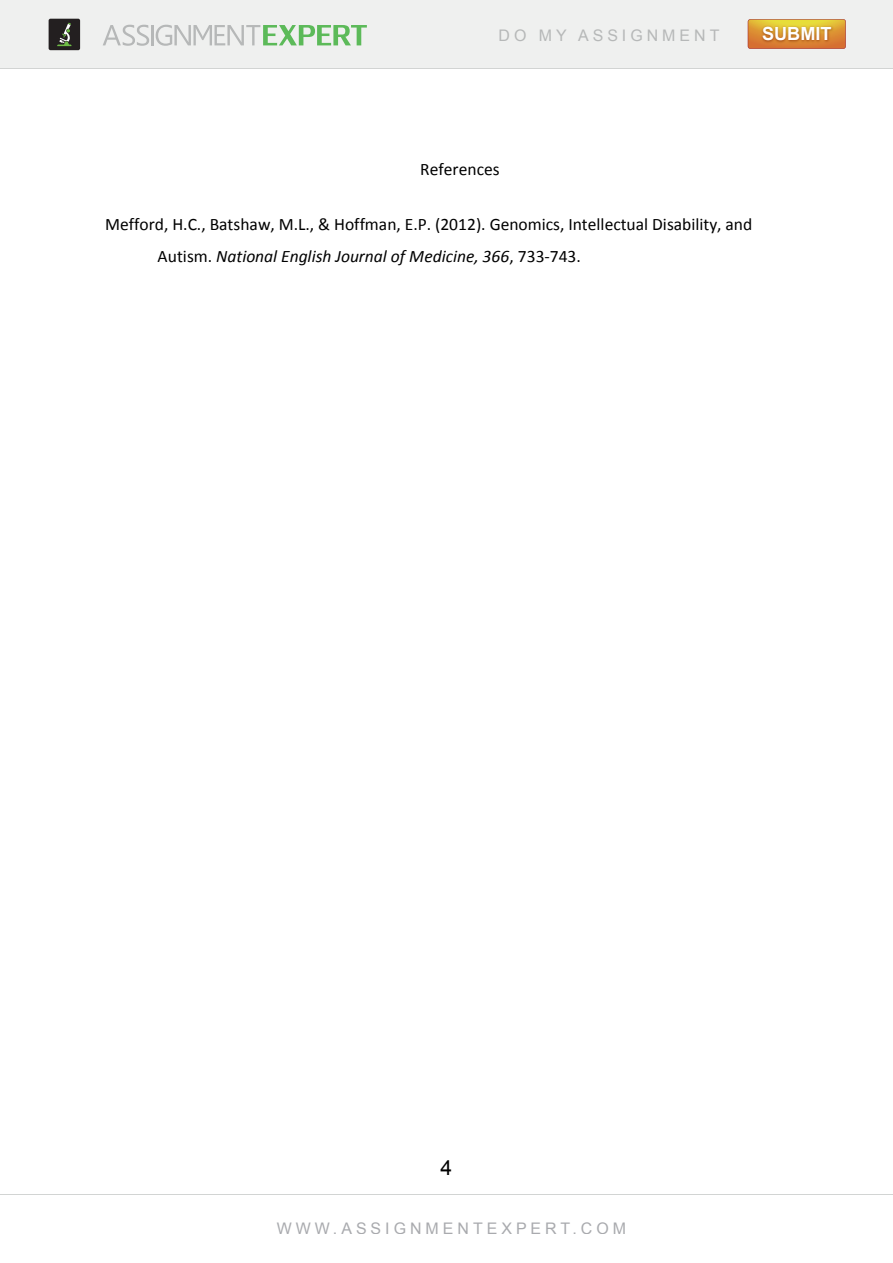
<style>
.page{position:relative;width:893px;height:1263px;background:#fff}
.page>*{position:absolute;margin:0;border:0;box-sizing:border-box;transform-origin:0 0}
.t1{font:21px "Arial";color:#000}
.t2{font:700 18.15px "Arial";color:#fff}
.t3{font:17.55px/31.8px "Calibri";color:#000}
.t4{font:15.9px "Arial";letter-spacing:.25em;color:#a9aaae}
.t5{font:15.9px "Arial";letter-spacing:.25em;color:#b6b8b8}
.s1{font-style:italic}
</style>
<div class="page">
<div style="left:0;top:0;width:893px;height:69px;background:#eff0ef"></div>
<div style="left:49px;top:19px;width:31px;height:31px;background:#231f20;border-radius:2px"></div>
<svg style="left:57px;top:23px;width:15px;height:23px"></svg>
<svg style="left:748px;top:19px;width:98px;height:30px"></svg>
<img style="left:758px;top:21px;width:78px;height:28px">
<svg style="left:103px;top:25px;width:46px;height:21px"></svg>
<hr style="left:151px;top:25px;width:2px;height:20px;background:#b6b8b8">
<svg style="left:156px;top:25px;width:211px;height:21px"></svg>
<hr style="left:0;top:69px;width:893px;height:1px;background:#d2d4d3">
<hr style="left:0;top:1194px;width:893px;height:1px;background:#d2d4d3">
<p class="t5" style="left:499px;top:27px;width:222px">DO MY ASSIGNMENT</p>
<p class="t2" style="left:762px;top:24px;width:71px">SUBMIT</p>
<p class="t3" style="left:420px;top:155px;width:81px">References</p>
<p class="t3" style="left:158px;top:210px;width:596px;text-indent:-53px">Mefford, H.C., Batshaw, M.L., &amp; Hoffman, E.P. (2012). Genomics, Intellectual Disability, and<br>Autism. <span class="s1">National English Journal of Medicine, 366</span>, 733-743.</p>
<p class="t1" style="left:441px;top:1156px;width:13px">4</p>
<p class="t4" style="left:277px;top:1219px;width:351px">WWW.ASSIGNMENTEXPERT.COM</p>
</div>
